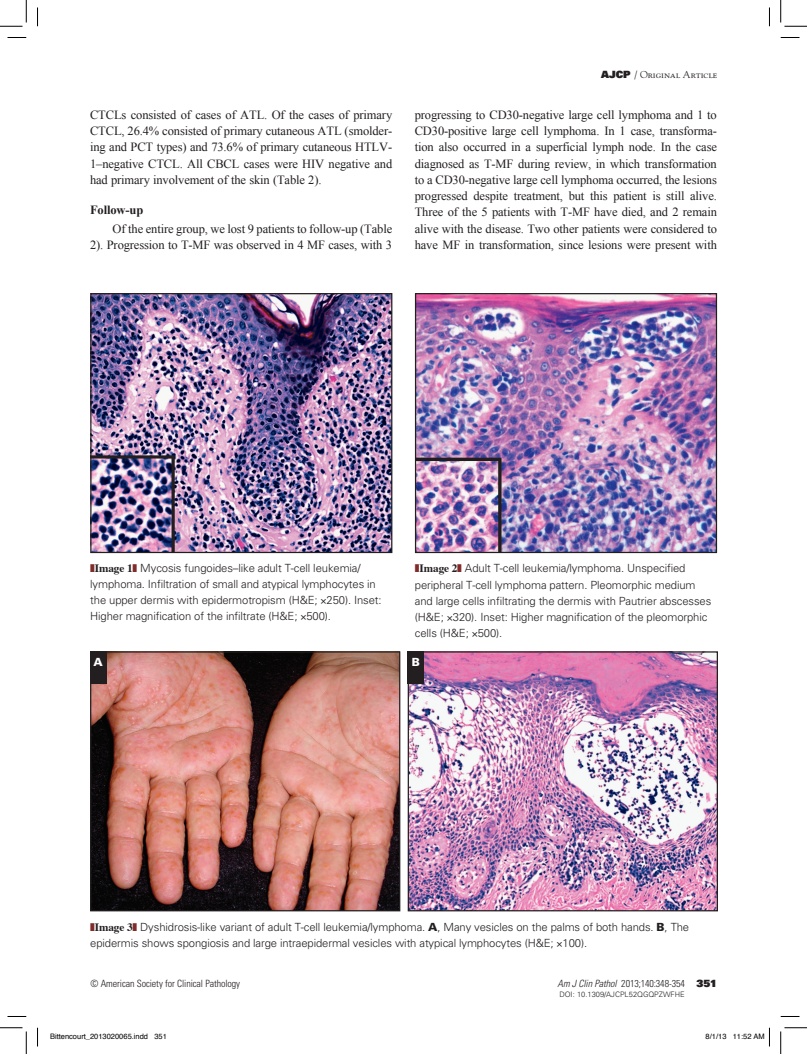
<style>
.page{position:relative;width:807px;height:1054px;background:#fff}
.page>*{position:absolute;margin:0;border:0;box-sizing:border-box;transform-origin:0 0}
.t1{font:12.5px/16.2px "Times New Roman";letter-spacing:-.01em;color:#231f20;text-align:justify}
.t2{font:700 12.5px "Times New Roman";letter-spacing:-.01em;color:#231f20}
.t3{font:300 11.25px/16.2px "Univers LT Std";letter-spacing:-.01em;color:#231f20}
.t4{font:900 11.25px "Univers LT Std";color:#fff}
.t5{font:300 condensed 10px "Univers LT Std";letter-spacing:-.01em;color:#231f20}
.t6{font:10px "Goudy Std";color:#231f20}
.t7{font:7.5px "Helvetica";color:#000}
.t8{font:300 7.5px "Univers LT Std";color:#231f20}
.s1{font-family:"Univers LT Std X Black"}
.s2{color:#822b2b}
.s3{font-family:"Times";font-weight:700}
.s4{font-weight:900}
.s5{font-style:italic}
.s6{font-family:"Univers LT Std X Black";font-weight:400;font-stretch:normal}
.s7{font-family:"Univers LT Std X Black";font-weight:400;font-size:10px;color:#fff}
</style>
<div class="page">
<img style="left:92px;top:295px;width:298px;height:256px">
<div style="left:90px;top:293px;width:302px;height:260px;border:1px solid #231f20"></div>
<img style="left:417px;top:295px;width:297px;height:256px">
<div style="left:415px;top:293px;width:301px;height:260px;border:1px solid #231f20"></div>
<img style="left:409px;top:653px;width:306px;height:256px">
<div style="left:407px;top:651px;width:310px;height:260px;border:1px solid #231f20"></div>
<div style="left:407px;top:651px;width:17px;height:33px;background:#231f20"></div>
<img style="left:92px;top:653px;width:306px;height:256px">
<div style="left:90px;top:651px;width:310px;height:260px;border:1px solid #231f20"></div>
<div style="left:90px;top:651px;width:16px;height:33px;background:#231f20"></div>
<svg style="left:8px;top:37px;width:18px;height:1px"></svg>
<svg style="left:780px;top:37px;width:19px;height:1px"></svg>
<svg style="left:8px;top:1016px;width:18px;height:1px"></svg>
<svg style="left:780px;top:1016px;width:19px;height:1px"></svg>
<svg style="left:37px;top:8px;width:1px;height:18px"></svg>
<svg style="left:37px;top:1028px;width:1px;height:18px"></svg>
<svg style="left:769px;top:8px;width:1px;height:18px"></svg>
<svg style="left:0;top:0;width:27px;height:27px"></svg>
<svg style="left:0;top:1027px;width:27px;height:27px"></svg>
<svg style="left:780px;top:0;width:26px;height:27px"></svg>
<svg style="left:780px;top:1027px;width:26px;height:27px"></svg>
<svg style="left:769px;top:1028px;width:1px;height:18px"></svg>
<p class="t1" style="left:90px;top:106px;width:303px">CTCLs consisted of cases of ATL. Of the cases of primary CTCL, 26.4% consisted of primary cutaneous ATL (smolder&shy;ing and PCT types) and 73.6% of primary cutaneous HTLV-1–negative CTCL. All CBCL cases were HIV negative and had primary involvement of the skin (Table 2).</p>
<p class="t2" style="left:90px;top:201px;width:55px">Follow-up</p>
<p class="t1" style="left:90px;top:220px;width:303px;text-align:right">Of the entire group, we lost 9 patients to follow-up (Table<br>2). Progression to T-MF was observed in 4 MF cases, with 3</p>
<p class="t6" style="left:601px;top:69px;width:118px"><span class="s1">AJCP</span> / Original Article</p>
<p class="t1" style="left:414px;top:106px;width:303px">progressing to CD30-negative large cell lymphoma and 1 to CD30-positive large cell lymphoma. In 1 case, transforma&shy;tion also occurred in a superficial lymph node. In the case diagnosed as T-MF during review, in which transformation to a CD30-negative large cell lymphoma occurred, the lesions progressed despite treatment, but this patient is still alive.<br>Three of the 5 patients with T-MF have died, and 2 remain alive with the disease. Two other patients were considered to have MF in transformation, since lesions were present with</p>
<p class="t3" style="left:90px;top:559px;width:293px"><span class="s2">❚</span><span class="s3">Image 1</span><span class="s2">❚</span> Mycosis fungoides–like adult T-cell leukemia/ lymphoma. Infiltration of small and atypical lymphocytes in the upper dermis with epidermotropism (H&amp;E; 250). Inset:<br>Higher magnification of the infiltrate (H&amp;E; 500).</p>
<p class="t3" style="left:415px;top:560px;width:298px"><span class="s2">❚</span><span class="s3">Image 2</span><span class="s2">❚</span> Adult T-cell leukemia/lymphoma. Unspecified peripheral T-cell lymphoma pattern. Pleomorphic medium and large cells infiltrating the dermis with Pautrier abscesses (H&amp;E; 320). Inset: Higher magnification of the pleomorphic cells (H&amp;E; 500).</p>
<p class="t4" style="left:93px;top:654px;width:11px">A</p>
<p class="t4" style="left:411px;top:654px;width:10px">B</p>
<p class="t3" style="left:90px;top:918px;width:600px"><span class="s2">❚</span><span class="s3">Image 3</span><span class="s2">❚</span> Dyshidrosis-like variant of adult T-cell leukemia/lymphoma. <span class="s4">A</span>, Many vesicles on the palms of both hands. <span class="s4">B</span>, The epidermis shows spongiosis and large intraepidermal vesicles with atypical lymphocytes (H&amp;E; 100).</p>
<p class="t5" style="left:90px;top:977px;width:151px">© American Society for Clinical Pathology</p>
<p class="t5" style="left:557px;top:977px;width:161px"><span class="s5">Am J Clin Pathol</span> 2013;140:348-354 <span class="s6">351</span></p>
<p class="t8" style="left:526px;top:990px;width:192px"><span class="s7">351</span> DOI: 10.1309/AJCPL52QGQPZWFHE <span class="s7">351</span></p>
<p class="t7" style="left:50px;top:1030px;width:118px">Bittencourt_2013020065.indd 351</p>
<p class="t7" style="left:705px;top:1030px;width:61px">8/1/13 11:52 AM</p>
</div>
